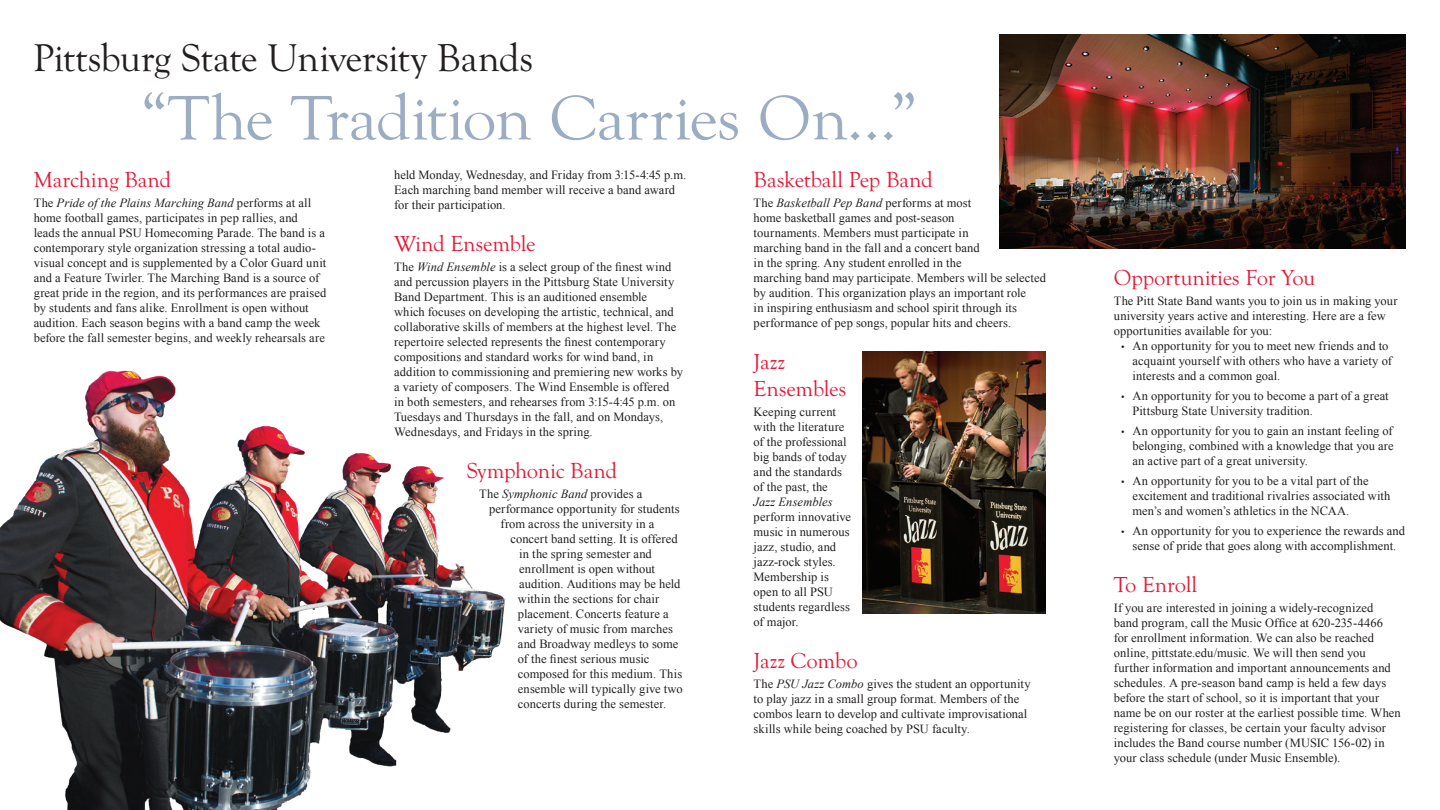
<style>
.page{position:relative;width:1440px;height:810px;background:#fff}
.page>*{position:absolute;margin:0;border:0;box-sizing:border-box;transform-origin:0 0}
.t1{font:65px "Goudy Old Sty";letter-spacing:-.015em;color:#9bacc3;scale:1.05 1}
.t2{font:40px "Goudy Old Sty";letter-spacing:-.01em;color:#231f20}
.t3{font:22.5px/27px "Goudy Old Sty";letter-spacing:-.01em;color:#e51836}
.t4{font:12.5px/15px "Times New Roman";letter-spacing:.005em;color:#231f20}
.t5{font:italic 12.5px "Times New Roman";letter-spacing:.005em;color:#231f20}
.s1{font-style:italic}
.s2{font-style:normal}
.s3{font-size:10px}
</style>
<div class="page">
<img style="left:999px;top:34px;width:406px;height:214px">
<img style="left:862px;top:351px;width:183px;height:263px">
<img style="left:0;top:370px;width:506px;height:440px">
<p class="t2" style="left:33px;top:36px;width:502px">Pittsburg State University Bands</p>
<p class="t1" style="left:140px;top:82px;width:743px">“The Tradition Carries On…”</p>
<p class="t3" style="left:34px;top:167px;width:139px">Marching Band</p>
<p class="t4" style="left:34px;top:195px;width:294px">The <span class="s1">Pride of the Plains Marching Band</span> performs at all home football games, participates in pep rallies, and leads the annual PSU Homecoming Parade. The band is a contemporary style organization stressing a total audio&shy;visual concept and is supplemented by a Color Guard unit and a Feature Twirler. The Marching Band is a source of great pride in the region, and its performances are praised by students and fans alike. Enrollment is open without audition. Each season begins with a band camp the week before the fall semester begins, and weekly rehearsals are</p>
<p class="t4" style="left:394px;top:168px;width:294px">held Monday, Wednesday, and Friday from 3:15-4:45 p.m.<br>Each marching band member will receive a band award for their participation.</p>
<p class="t3" style="left:394px;top:231px;width:143px">Wind Ensemble</p>
<p class="t4" style="left:394px;top:260px;width:290px">The <span class="s1">Wind Ensemble</span> is a select group of the finest wind and percussion players in the Pittsburg State University Band Department. This is an auditioned ensemble<br>which focuses on developing the artistic, technical, and collaborative skills of members at the highest level. The repertoire selected represents the finest contemporary compositions and standard works for wind band, in addition to commissioning and premiering new works by a variety of composers. The Wind Ensemble is offered<br>in both semesters, and rehearses from 3:15-4:45 p.m. on Tuesdays and Thursdays in the fall, and on Mondays, Wednesdays, and Fridays in the spring.</p>
<p class="t3" style="left:467px;top:458px;width:152px">Symphonic Band</p>
<p class="t5" style="left:479px;top:486px;width:165px"><span class="s2">The</span> Symphonic Band <span class="s2">provides a</span></p>
<p class="t4" style="left:489px;top:502px;width:192px">performance opportunity for students</p>
<p class="t4" style="left:500px;top:517px;width:156px">from across the university in a</p>
<p class="t4" style="left:510px;top:532px;width:169px">concert band setting. It is offered</p>
<p class="t4" style="left:519px;top:547px;width:134px">in the spring semester and</p>
<p class="t4" style="left:519px;top:562px;width:137px">enrollment is open without</p>
<p class="t4" style="left:519px;top:577px;width:163px">audition. Auditions may be held</p>
<p class="t4" style="left:518px;top:592px;width:143px">within the sections for chair</p>
<p class="t4" style="left:518px;top:607px;width:152px">placement. Concerts feature a</p>
<p class="t4" style="left:518px;top:622px;width:156px">variety of music from marches</p>
<p class="t4" style="left:518px;top:637px;width:162px">and Broadway medleys to some</p>
<p class="t4" style="left:518px;top:652px;width:133px">of the finest serious music</p>
<p class="t4" style="left:518px;top:667px;width:166px">composed for this medium. This</p>
<p class="t4" style="left:518px;top:682px;width:166px">ensemble will typically give two</p>
<p class="t4" style="left:518px;top:697px;width:150px">concerts during the semester.</p>
<p class="t3" style="left:754px;top:166px;width:181px">Basketball Pep Band</p>
<p class="t4" style="left:754px;top:195px;width:294px">The <span class="s1">Basketball Pep Band</span> performs at most<br>home basketball games and post-season<br>tournaments. Members must participate in<br>marching band in the fall and a concert band<br>in the spring. Any student enrolled in the<br>marching band may participate. Members will be selected by audition. This organization plays an important role<br>in inspiring enthusiasm and school spirit through its performance of pep songs, popular hits and cheers.</p>
<p class="t3" style="left:754px;top:348px;width:94px">Jazz<br>Ensembles</p>
<p class="t4" style="left:754px;top:404px;width:99px">Keeping current with the literature of the professional big bands of today and the standards of the past, the<br><span class="s1">Jazz Ensembles </span>perform innovative music in numerous jazz, studio, and jazz-rock styles.<br>Membership is open to all PSU students regardless of major.</p>
<p class="t3" style="left:754px;top:647px;width:106px">Jazz Combo</p>
<p class="t4" style="left:754px;top:676px;width:278px">The <span class="s1">PSU Jazz Combo</span> gives the student an opportunity to play jazz in a small group format. Members of the combos learn to develop and cultivate improvisational skills while being coached by PSU faculty.</p>
<p class="t3" style="left:1114px;top:265px;width:203px">Opportunities For You</p>
<p class="t4" style="left:1114px;top:293px;width:285px">The Pitt State Band wants you to join us in making your university years active and interesting. Here are a few opportunities available for you:</p>
<p class="t4" style="left:1132px;top:338px;width:261px;text-indent:-11px"><span class="s3">•</span> An opportunity for you to meet new friends and to acquaint yourself with others who have a variety of interests and a common goal.</p>
<p class="t4" style="left:1132px;top:388px;width:258px;text-indent:-11px"><span class="s3">•</span> An opportunity for you to become a part of a great<br>Pittsburg State University tradition.</p>
<p class="t4" style="left:1132px;top:423px;width:263px;text-align:justify;text-indent:-11px"><span class="s3">•</span> An opportunity for you to gain an instant feeling of belonging, combined with a knowledge that you are an active part of a great university.</p>
<p class="t4" style="left:1132px;top:473px;width:259px;text-indent:-11px"><span class="s3">•</span> An opportunity for you to be a vital part of the excitement and traditional rivalries associated with men’s and women’s athletics in the NCAA.</p>
<p class="t4" style="left:1121px;top:523px;width:285px;text-align:center"><span class="s3">•</span> An opportunity for you to experience the rewards and sense of pride that goes along with accomplishment.</p>
<p class="t3" style="left:1114px;top:572px;width:85px">To Enroll</p>
<p class="t4" style="left:1114px;top:600px;width:289px">If you are interested in joining a widely-recognized band program, call the Music Office at 620-235-4466<br>for enrollment information. We can also be reached online, pittstate.edu/music. We will then send you further information and important announcements and schedules. A pre-season band camp is held a few days before the start of school, so it is important that your name be on our roster at the earliest possible time. When registering for classes, be certain your faculty advisor includes the Band course number (MUSIC 156-02) in your class schedule (under Music Ensemble).</p>
</div>
